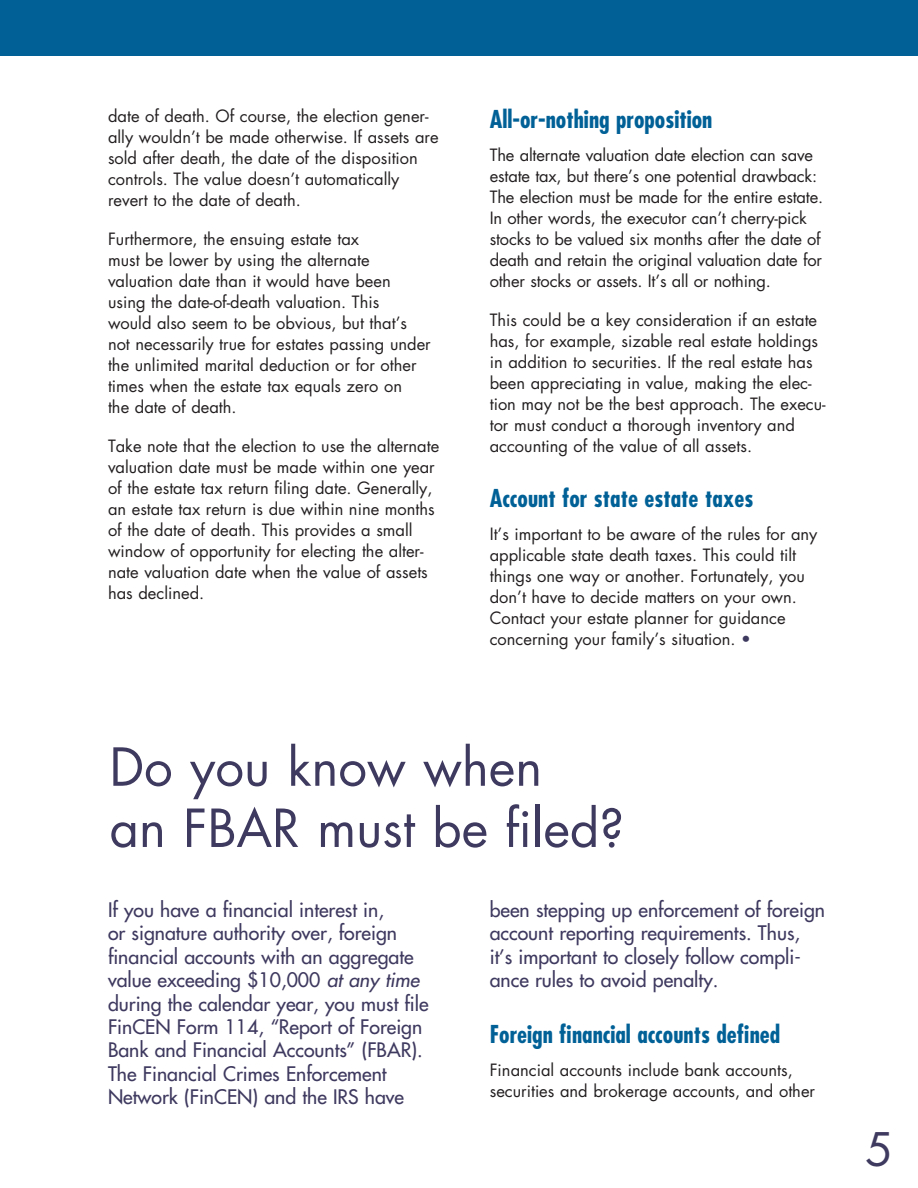
<style>
.page{position:relative;width:918px;height:1188px;background:#fff}
.page>*{position:absolute;margin:0;border:0;box-sizing:border-box;transform-origin:0 0}
.t1{font:51px/61.2px "Futura Std";color:#3e395f}
.t2{font:45px "Futura Std";color:#3e395f}
.t3{font:700 condensed 24px "Futura Std";color:#016197}
.t4{font:500 19.5px/23.4px "Futura Std";color:#3e395f}
.t5{font:16.5px/21px "Futura Std";color:#231f20}
.s1{color:#3e395f}
.s2{font-style:italic}
</style>
<div class="page">
<div style="left:0;top:0;width:918px;height:55px;background:#016197"></div>
<p class="t5" style="left:108px;top:105px;width:332px">date of death. Of course, the election gener&shy;ally wouldn’t be made otherwise. If assets are sold after death, the date of the disposition controls. The value doesn’t automatically revert to the date of death.</p>
<p class="t5" style="left:108px;top:228px;width:324px">Furthermore, the ensuing estate tax<br>must be lower by using the alternate valuation date than it would have been using the date-of-death valuation. This<br>would also seem to be obvious, but that’s not necessarily true for estates passing under the unlimited marital deduction or for other times when the estate tax equals zero on<br>the date of death.</p>
<p class="t5" style="left:108px;top:435px;width:333px">Take note that the election to use the alternate valuation date must be made within one year of the estate tax return filing date. Generally, an estate tax return is due within nine months of the date of death. This provides a small window of opportunity for electing the alter&shy;nate valuation date when the value of assets has declined.</p>
<h3 class="t3" style="left:490px;top:104px;width:224px">All-or-nothing proposition</h3>
<p class="t5" style="left:490px;top:144px;width:335px">The alternate valuation date election can save estate tax, but there’s one potential drawback:<br>The election must be made for the entire estate.<br>In other words, the executor can’t cherry-pick stocks to be valued six months after the date of death and retain the original valuation date for other stocks or assets. It’s all or nothing.</p>
<p class="t5" style="left:490px;top:309px;width:337px">This could be a key consideration if an estate has, for example, sizable real estate holdings in addition to securities. If the real estate has been appreciating in value, making the elec&shy;tion may not be the best approach. The execu&shy;tor must conduct a thorough inventory and accounting of the value of all assets.</p>
<h3 class="t3" style="left:490px;top:484px;width:265px">Account for state estate taxes</h3>
<p class="t5" style="left:490px;top:524px;width:329px">It’s important to be aware of the rules for any applicable state death taxes. This could tilt things one way or another. Fortunately, you don’t have to decide matters on your own.<br>Contact your estate planner for guidance concerning your family’s situation. <span class="s1">•</span></p>
<h1 class="t1" style="left:110px;top:737px;width:516px">Do you know when<br>an FBAR must be filed?</h1>
<p class="t4" style="left:108px;top:898px;width:322px">If you have a financial interest in,<br>or signature authority over, foreign financial accounts with an aggregate value exceeding $10,000 <span class="s2">at any time </span>during the calendar year, you must file FinCEN Form 114, “Report of Foreign Bank and Financial Accounts” (FBAR).<br>The Financial Crimes Enforcement Network (FinCEN) and the IRS have</p>
<p class="t4" style="left:490px;top:898px;width:337px">been stepping up enforcement of foreign account reporting requirements. Thus, it’s important to closely follow compli&shy;ance rules to avoid penalty.</p>
<h3 class="t3" style="left:490px;top:1019px;width:292px">Foreign financial accounts defined</h3>
<p class="t5" style="left:490px;top:1059px;width:327px">Financial accounts include bank accounts, securities and brokerage accounts, and other</p>
<h2 class="t2" style="left:865px;top:1120px;width:29px">5</h2>
</div>
